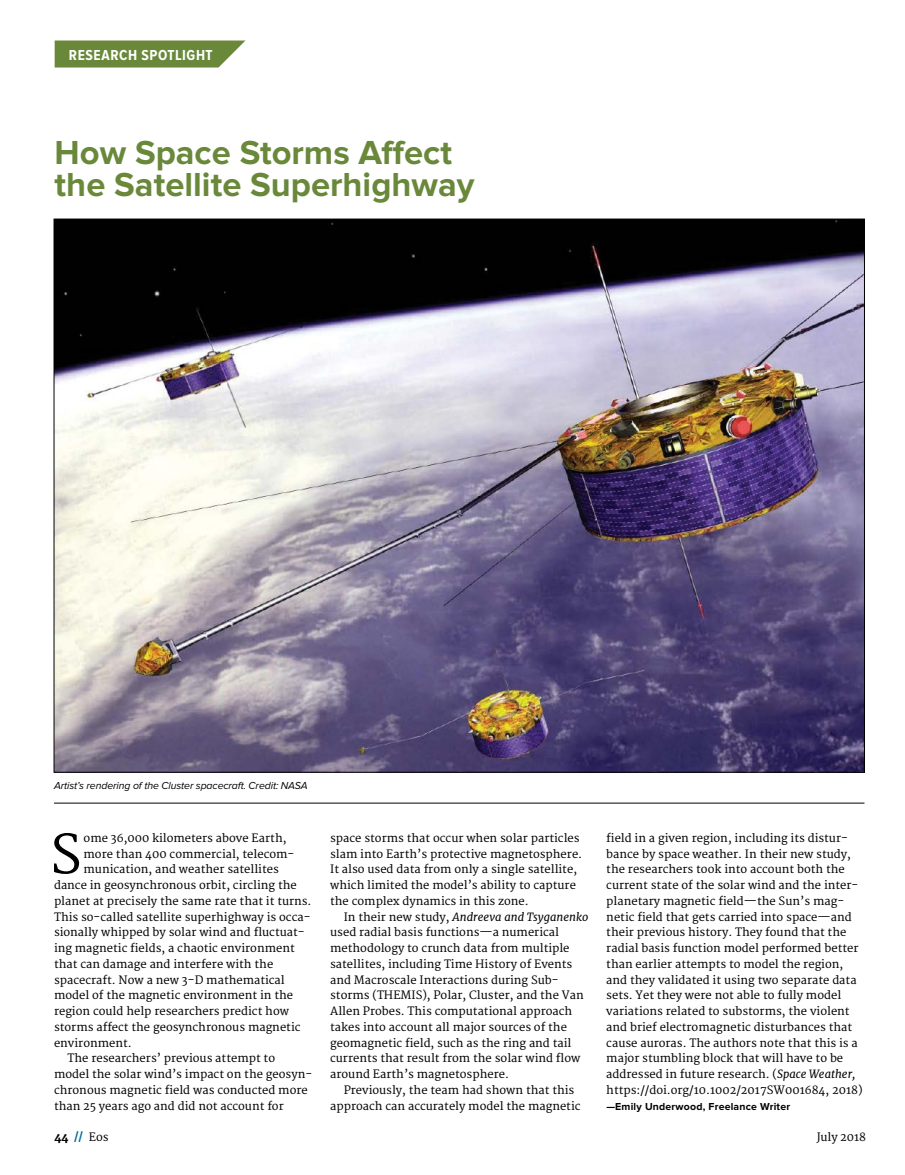
<style>
.page{position:relative;width:905px;height:1175px;background:#fff}
.page>*{position:absolute;margin:0;border:0;box-sizing:border-box;transform-origin:0 0}
.t1{font:52.8px "Merriweather";color:#000}
.t2{font:700 34.5px/31.5px "Proxima Nova";color:#69883a}
.t3{font:700 15px "Proxima Nova Cond";letter-spacing:.04em;color:#fff}
.t4{font:11.25px/15.8px "Merriweather";color:#000}
.t5{font:italic 10.5px "Proxima Nova";letter-spacing:-.01em;color:#000}
.t6{font:700 10.5px "Proxima Nova";letter-spacing:.02em;color:#000}
.s1{font-style:italic}
.s2{font-weight:800}
.s3{font-weight:800;color:#006a94}
</style>
<div class="page">
<svg style="left:55px;top:40px;width:190px;height:28px;background:#78944d"></svg>
<img style="left:56px;top:221px;width:806px;height:549px">
<hr style="left:54px;top:802px;width:810px;height:1px;background:#000">
<h3 class="t3" style="left:69px;top:47px;width:145px">RESEARCH SPOTLIGHT</h3>
<h2 class="t2" style="left:55px;top:138px;width:421px">How Space Storms Affect the Satellite Superhighway</h2>
<p class="t5" style="left:54px;top:780px;width:255px">Artist’s rendering of the Cluster spacecraft. Credit: NASA</p>
<h1 class="t1" style="left:50px;top:823px;width:33px">S</h1>
<p class="t4" style="left:84px;top:830px;width:204px">ome 36,000 kilometers above Earth,</p>
<p class="t4" style="left:84px;top:846px;width:212px">more than 400 commercial, telecom-</p>
<p class="t4" style="left:84px;top:862px;width:197px">munication, and weather satellites</p>
<p class="t4" style="left:54px;top:877px;width:244px">dance in geosynchronous orbit, circling the</p>
<p class="t4" style="left:54px;top:893px;width:259px">planet at precisely the same rate that it turns.</p>
<p class="t4" style="left:54px;top:909px;width:258px">This so-called satellite superhighway is occa-</p>
<p class="t4" style="left:54px;top:925px;width:252px">sionally whipped by solar wind and fluctuat-</p>
<p class="t4" style="left:54px;top:940px;width:242px">ing magnetic fields, a chaotic environment</p>
<p class="t4" style="left:54px;top:956px;width:221px">that can damage and interfere with the</p>
<p class="t4" style="left:54px;top:972px;width:232px">spacecraft. Now a new 3-D mathematical</p>
<p class="t4" style="left:54px;top:988px;width:240px">model of the magnetic environment in the</p>
<p class="t4" style="left:54px;top:1003px;width:236px">region could help researchers predict how</p>
<p class="t4" style="left:54px;top:1019px;width:248px">storms affect the geosynchronous magnetic</p>
<p class="t4" style="left:54px;top:1035px;width:79px">environment.</p>
<p class="t4" style="left:67px;top:1051px;width:209px">The researchers’ previous attempt to</p>
<p class="t4" style="left:54px;top:1066px;width:259px">model the solar wind’s impact on the geosyn-</p>
<p class="t4" style="left:54px;top:1082px;width:255px">chronous magnetic field was conducted more</p>
<p class="t4" style="left:54px;top:1098px;width:231px">than 25 years ago and did not account for</p>
<p class="t4" style="left:330px;top:830px;width:253px">space storms that occur when solar particles slam into Earth’s protective magnetosphere.<br>It also used data from only a single satellite, which limited the model’s ability to capture the complex dynamics in this zone.</p>
<p class="t4" style="left:330px;top:909px;width:259px;text-indent:13px">In their new study, <span class="s1">Andreeva and Tsyganenko </span>used radial basis functions—a numerical methodology to crunch data from multiple satellites, including Time History of Events and Macroscale Interactions during Sub&shy;storms (THEMIS), Polar, Cluster, and the Van Allen Probes. This computational approach takes into account all major sources of the geomagnetic field, such as the ring and tail currents that result from the solar wind flow around Earth’s magnetosphere.</p>
<p class="t4" style="left:330px;top:1082px;width:252px;text-indent:14px">Previously, the team had shown that this approach can accurately model the magnetic</p>
<p class="t4" style="left:606px;top:830px;width:258px">field in a given region, including its distur&shy;bance by space weather. In their new study, the researchers took into account both the current state of the solar wind and the inter&shy;planetary magnetic field—the Sun’s mag&shy;netic field that gets carried into space—and their previous history. They found that the radial basis function model performed better than earlier attempts to model the region, and they validated it using two separate data sets. Yet they were not able to fully model variations related to substorms, the violent and brief electromagnetic disturbances that cause auroras. The authors note that this is a major stumbling block that will have to be addressed in future research. (<span class="s1">Space Weather, </span>https://doi.org/10.1002/2017SW001684, 2018)</p>
<p class="t6" style="left:606px;top:1100px;width:185px">—Emily Underwood, Freelance Writer</p>
<p class="t4" style="left:54px;top:1129px;width:56px"><span class="s2">44</span> <span class="s3">//</span> Eos</p>
<p class="t4" style="left:816px;top:1129px;width:51px">July 2018</p>
</div>
